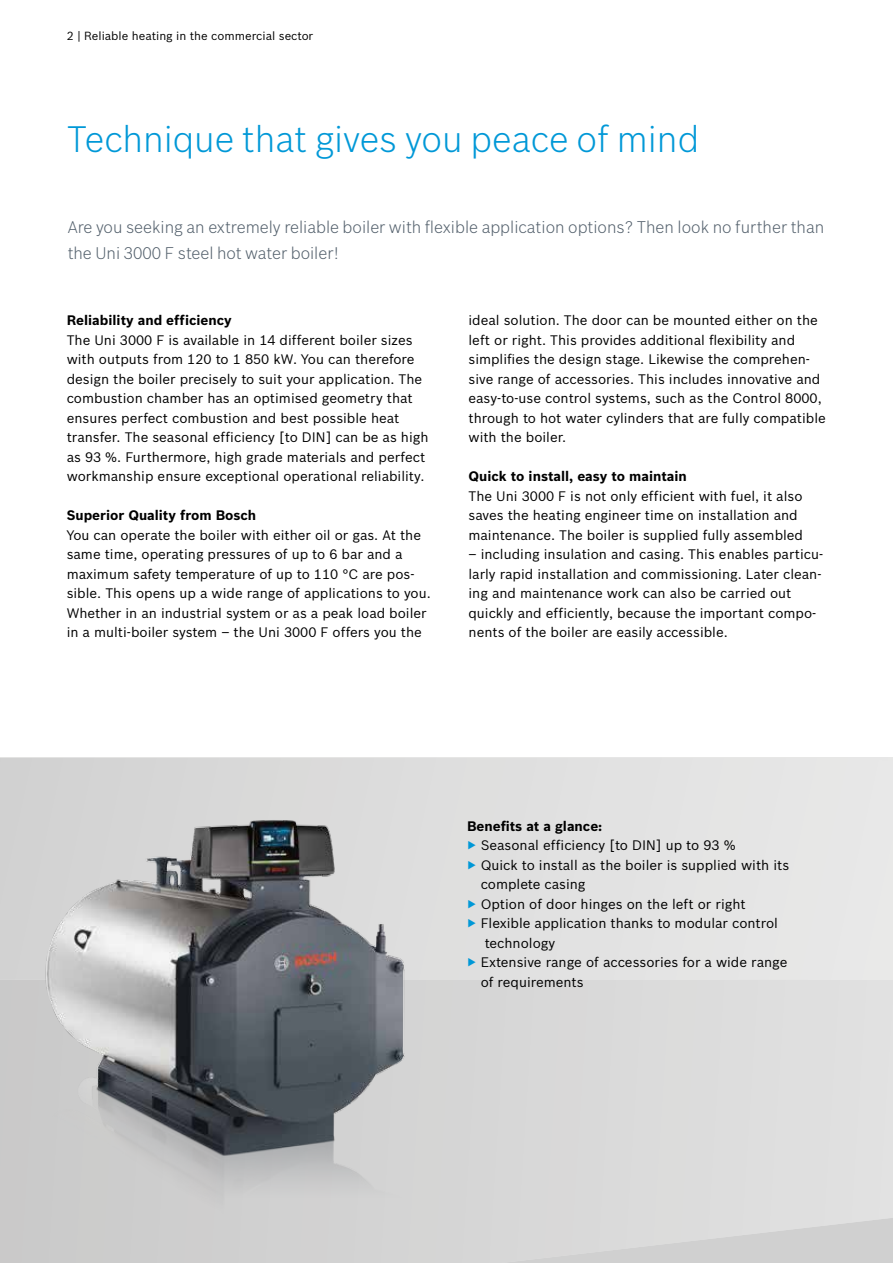
<style>
.page{position:relative;width:893px;height:1263px;background:#fff}
.page>*{position:absolute;margin:0;border:0;box-sizing:border-box;transform-origin:0 0}
.t1{font:300 36px "Bosch Sans";color:#0098d7}
.t2{font:300 16.5px/25.5px "Bosch Sans";color:#525f6b}
.t3{font:13.5px/19.5px "Bosch Sans";color:#000}
.t4{font:700 13.5px "Bosch Sans";color:#000}
.t5{font:11.55px "Bosch Sans";color:#000}
.s1{color:#0098d7}
</style>
<div class="page">
<svg style="left:0;top:980px;width:893px;height:283px;background:#d9d9d9"></svg>
<svg style="left:0;top:758px;width:893px;height:222px;background:#e0e0e0"></svg>
<img style="left:22px;top:806px;width:404px;height:457px">
<p class="t5" style="left:67px;top:27px;width:248px">2 | Reliable heating in the commercial sector</p>
<h1 class="t1" style="left:67px;top:114px;width:634px">Technique that gives you peace of mind</h1>
<p class="t2" style="left:68px;top:214px;width:758px">Are you seeking an extremely reliable boiler with flexible application options? Then look no further than the Uni 3000 F steel hot water boiler!</p>
<p class="t4" style="left:67px;top:310px;width:167px">Reliability and efficiency</p>
<p class="t3" style="left:67px;top:329px;width:363px">The Uni 3000 F is available in 14 different boiler sizes with outputs from 120 to 1 850 kW. You can therefore design the boiler precisely to suit your application. The combustion chamber has an optimised geometry that ensures perfect combustion and best possible heat transfer. The seasonal efficiency [to DIN] can be as high as 93 %. Furthermore, high grade materials and perfect workmanship ensure exceptional operational reliability.</p>
<p class="t4" style="left:67px;top:505px;width:191px">Superior Quality from Bosch</p>
<p class="t3" style="left:67px;top:524px;width:366px">You can operate the boiler with either oil or gas. At the same time, operating pressures of up to 6 bar and a maximum safety temperature of up to 110 °C are pos&shy;sible. This opens up a wide range of applications to you.<br>Whether in an industrial system or as a peak load boiler in a multi-boiler system – the Uni 3000 F offers you the</p>
<p class="t3" style="left:468px;top:310px;width:359px">ideal solution. The door can be mounted either on the left or right. This provides additional flexibility and simplifies the design stage. Likewise the comprehen&shy;sive range of accessories. This includes innovative and easy-to-use control systems, such as the Control 8000, through to hot water cylinders that are fully compatible with the boiler.</p>
<p class="t4" style="left:468px;top:466px;width:220px">Quick to install, easy to maintain</p>
<p class="t3" style="left:468px;top:485px;width:336px">The Uni 3000 F is not only efficient with fuel, it also saves the heating engineer time on installation and maintenance. The boiler is supplied fully assembled</p>
<p class="t3" style="left:468px;top:544px;width:356px">– including insulation and casing. This enables particu&shy;larly rapid installation and commissioning. Later clean&shy;ing and maintenance work can also be carried out quickly and efficiently, because the important compo&shy;nents of the boiler are easily accessible.</p>
<p class="t4" style="left:467px;top:816px;width:137px">Benefits at a glance:</p>
<p class="t3" style="left:467px;top:835px;width:270px"><span class="s1">▶</span> Seasonal efficiency [to DIN] up to 93 %</p>
<p class="t3" style="left:467px;top:854px;width:324px"><span class="s1">▶</span> Quick to install as the boiler is supplied with its</p>
<p class="t3" style="left:481px;top:874px;width:106px">complete casing</p>
<p class="t3" style="left:467px;top:893px;width:280px"><span class="s1">▶</span> Option of door hinges on the left or right</p>
<p class="t3" style="left:467px;top:913px;width:312px"><span class="s1">▶</span> Flexible application thanks to modular control</p>
<p class="t3" style="left:485px;top:932px;width:72px">technology</p>
<p class="t3" style="left:467px;top:952px;width:322px"><span class="s1">▶</span> Extensive range of accessories for a wide range</p>
<p class="t3" style="left:481px;top:971px;width:105px">of requirements</p>
</div>
